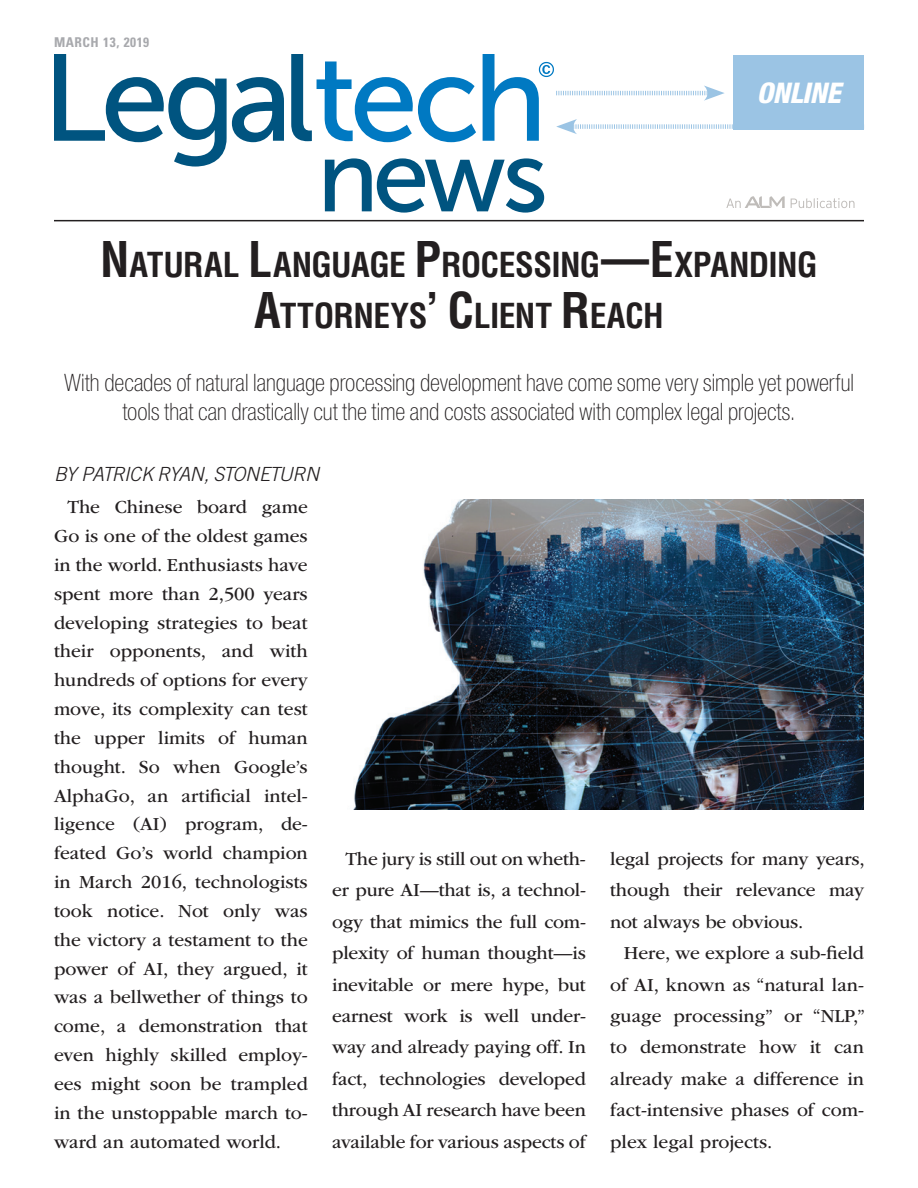
<style>
.page{position:relative;width:918px;height:1188px;background:#fff}
.page>*{position:absolute;margin:0;border:0;box-sizing:border-box;transform-origin:0 0}
.t1{font:700 condensed 33.6px/51px "Helvetica LT Std";letter-spacing:-.015em;color:#231f20;text-align:center}
.t2{font:italic 800 condensed 28.5px "Helvetica Neue LT Std";letter-spacing:-.01em;color:#fff}
.t3{font:100 condensed 24px/28.8px "Helvetica Neue LT Std";color:#231f20;text-align:center}
.t4{font:italic 300 19.5px "Trade Gothic LT Std";letter-spacing:-.035em;color:#231f20}
.t5{font:19.2px/28.8px "ITC Garamond Std";letter-spacing:-.01em;color:#231f20;text-align:justify}
.t6{font:700 condensed 13.5px "Univers LT Std";letter-spacing:.04em;color:#a8a9ad}
.s1{font-size:48px}
</style>
<div class="page">
<svg style="left:54px;top:54px;width:230px;height:113px"></svg>
<svg style="left:291px;top:54px;width:185px;height:88px"></svg>
<svg style="left:325px;top:158px;width:219px;height:55px"></svg>
<svg style="left:791px;top:198px;width:64px;height:10px"></svg>
<svg style="left:726px;top:196px;width:59px;height:12px"></svg>
<hr style="left:54px;top:220px;width:810px;height:1px;background:#231f20">
<svg style="left:483px;top:54px;width:251px;height:87px"></svg>
<div style="left:734px;top:55px;width:130px;height:75px;background:#9bc4e4"></div>
<img style="left:353px;top:500px;width:511px;height:310px">
<p class="t6" style="left:54px;top:34px;width:97px">MARCH 13, 2019</p>
<h2 class="t2" style="left:757px;top:75px;width:86px">ONLINE</h2>
<h1 class="t1" style="left:100px;top:239px;width:719px"><span class="s1">N</span>ATURAL <span class="s1">L</span>ANGUAGE <span class="s1">P</span>ROCESSING<span class="s1">—E</span>XPANDING<br><span class="s1">A</span>TTORNEYS<span class="s1">’ C</span>LIENT <span class="s1">R</span>EACH</h1>
<p class="t3" style="left:64px;top:368px;width:791px">With decades of natural language processing development have come some very simple yet powerful tools that can drastically cut the time and costs associated with complex legal projects.</p>
<p class="t4" style="left:54px;top:462px;width:267px">BY PATRICK RYAN, STONETURN</p>
<p class="t5" style="left:54px;top:493px;width:255px;text-indent:13px">The Chinese board game Go is one of the oldest games in the world. Enthusiasts have spent more than 2,500 years developing strategies to beat their opponents, and with hundreds of options for every move, its complexity can test the upper limits of human thought. So when Google’s AlphaGo, an artificial intel&shy;ligence (AI) program, de&shy;feated Go’s world champion in March 2016, technologists took notice. Not only was the victory a testament to the power of AI, they argued, it was a bellwether of things to come, a demonstration that even highly skilled employ&shy;ees might soon be trampled in the unstoppable march to&shy;ward an automated world.</p>
<p class="t5" style="left:332px;top:843px;width:255px;line-height:31.5px;text-indent:13px">The jury is still out on wheth&shy;er pure AI—that is, a technol&shy;ogy that mimics the full com&shy;plexity of human thought—is inevitable or mere hype, but earnest work is well under&shy;way and already paying off. In fact, technologies developed through AI research have been available for various aspects of</p>
<p class="t5" style="left:610px;top:843px;width:256px;line-height:31.5px">legal projects for many years, though their relevance may not always be obvious.</p>
<p class="t5" style="left:610px;top:938px;width:256px;line-height:31.5px;text-indent:13px">Here, we explore a sub-field of AI, known as “natural lan&shy;guage processing” or “NLP,” to demonstrate how it can already make a difference in fact-intensive phases of com&shy;plex legal projects.</p>
</div>
